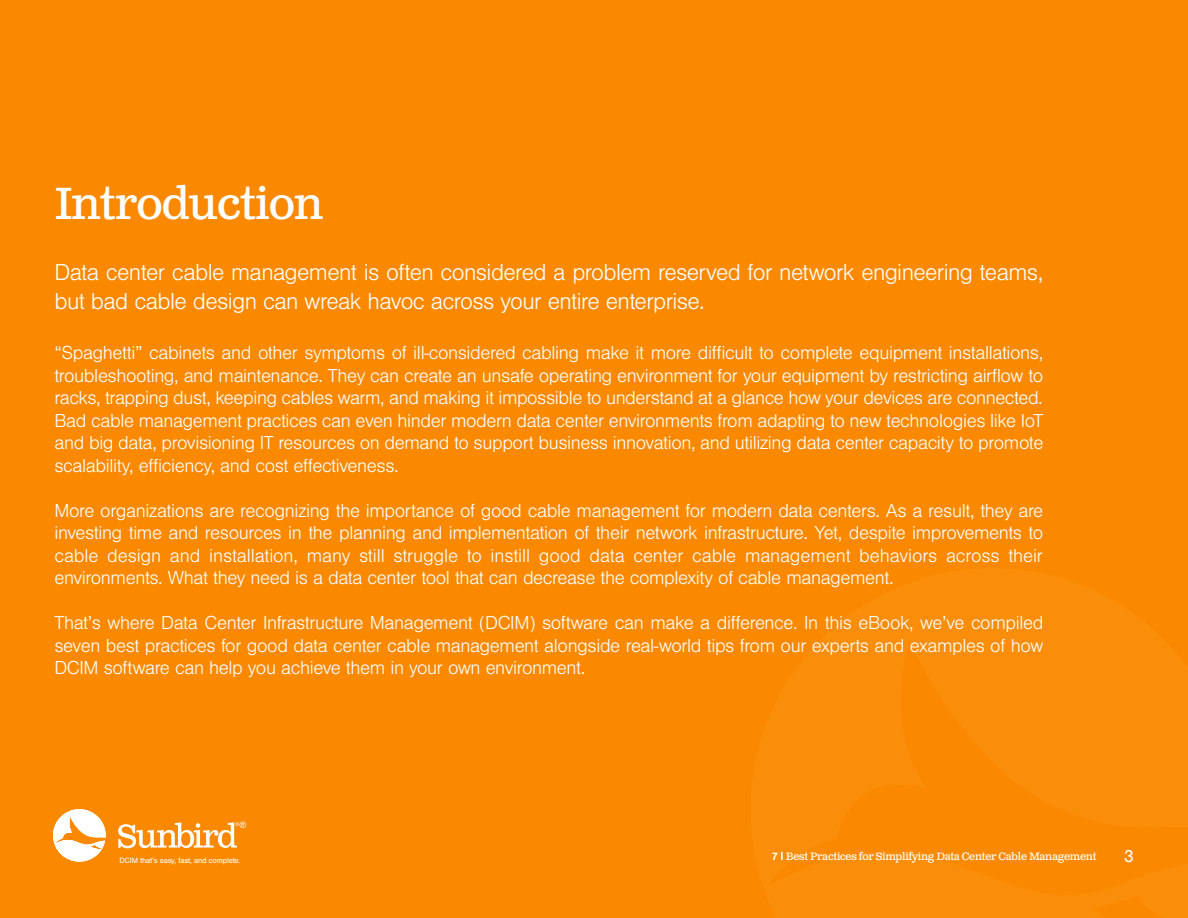
<style>
.page{position:relative;width:1188px;height:918px;background:#fa8900}
.page>*{position:absolute;margin:0;border:0;box-sizing:border-box;transform-origin:0 0}
.t1{font:45px "Clarendon Text Pro";letter-spacing:-.025em;color:#fff}
.t2{font:300 24px/28.5px "Nimbus San";letter-spacing:-.025em;color:#fff}
.t3{font:300 19.5px/22.5px "Nimbus San";letter-spacing:-.02em;color:#fff;text-align:justify}
.t4{font:18px "Nimbus San";color:#fff}
.t5{font:10.65px "Clarendon Text Pro";letter-spacing:-.025em;color:#fff}
.t6{font:7.95px "Nimbus San";letter-spacing:-.025em;color:#fff}
.t7{font:5.7px "Nimbus San";color:#fff}
.s1{font-family:"Arial";font-size:8.7px}
.s2{font-family:"Nimbus San";font-weight:700;font-size:11.1px}
</style>
<div class="page">
<svg style="left:118px;top:822px;width:119px;height:26px"></svg>
<svg style="left:53px;top:809px;width:53px;height:53px"></svg>
<p class="t1" style="left:54px;top:177px;width:271px">Introduction</p>
<p class="t2" style="left:54px;top:259px;width:990px">Data center cable management is often considered a problem reserved for network engineering teams, but bad cable design can wreak havoc across your entire enterprise.</p>
<p class="t3" style="left:54px;top:342px;width:990px">“Spaghetti” cabinets and other symptoms of ill-considered cabling make it more difficult to complete equipment installations, troubleshooting, and maintenance. They can create an unsafe operating environment for your equipment by restricting airflow to racks, trapping dust, keeping cables warm, and making it impossible to understand at a glance how your devices are connected.<br>Bad cable management practices can even hinder modern data center environments from adapting to new technologies like IoT and big data, provisioning IT resources on demand to support business innovation, and utilizing data center capacity to promote scalability, efficiency, and cost effectiveness.</p>
<p class="t3" style="left:54px;top:500px;width:990px">More organizations are recognizing the importance of good cable management for modern data centers. As a result, they are investing time and resources in the planning and implementation of their network infrastructure. Yet, despite improvements to cable design and installation, many still struggle to instill good data center cable management behaviors across their environments. What they need is a data center tool that can decrease the complexity of cable management.</p>
<p class="t3" style="left:54px;top:612px;width:990px">That’s where Data Center Infrastructure Management (DCIM) software can make a difference. In this eBook, we’ve compiled seven best practices for good data center cable management alongside real-world tips from our experts and examples of how DCIM software can help you achieve them in your own environment.</p>
<p class="t7" style="left:235px;top:821px;width:12px">®<span class="s1">®</span></p>
<p class="t6" style="left:120px;top:856px;width:123px">DCIM that’s easy, fast, and complete.</p>
<p class="t5" style="left:772px;top:849px;width:326px"><span class="s2">7</span> Best Practices for Simplifying Data Center Cable Management</p>
<p class="t4" style="left:1124px;top:846px;width:12px">3</p>
</div>
